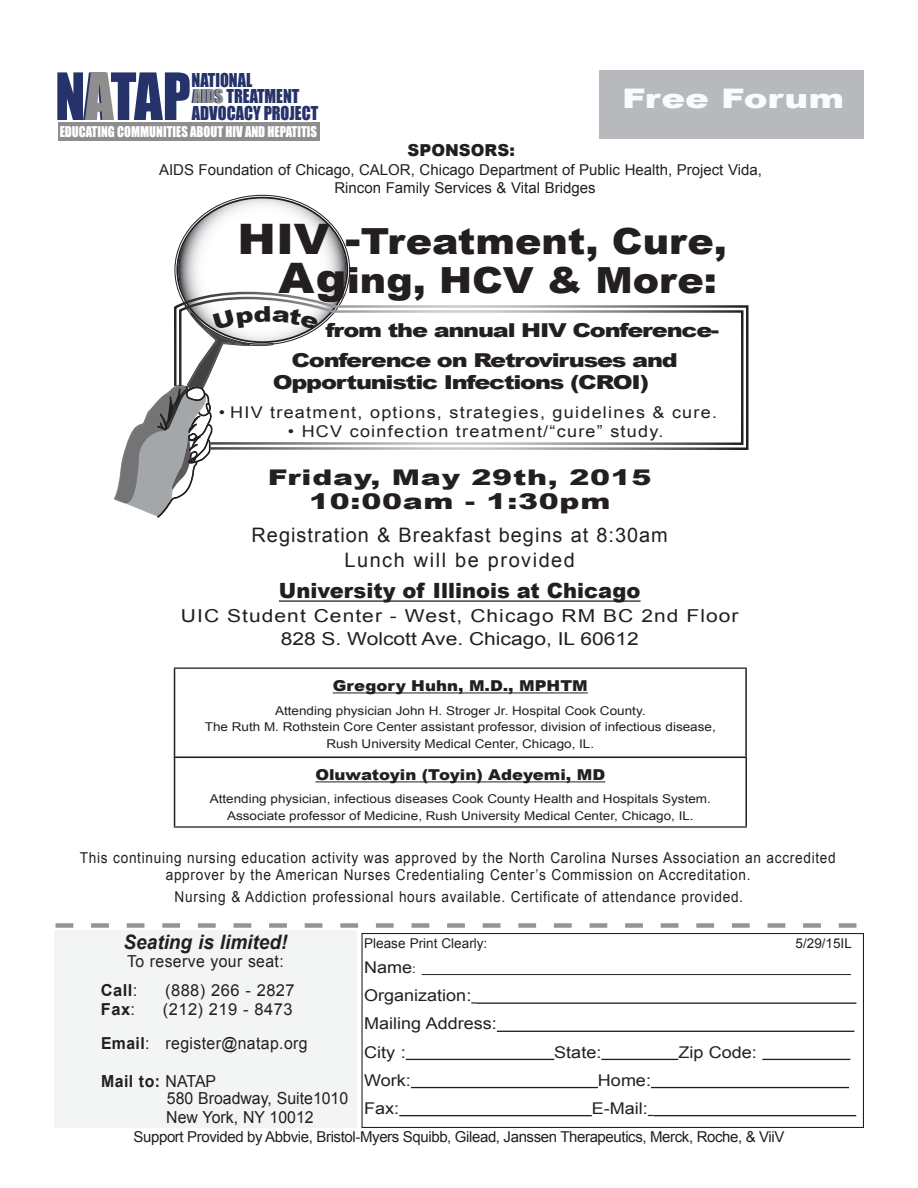
<style>
.page{position:relative;width:918px;height:1188px;background:#fff}
.page>*{position:absolute;margin:0;border:0;box-sizing:border-box;transform-origin:0 0}
.t1{font:60.15px "Impact";letter-spacing:-.03em;color:#26336b;scale:.93 1}
.t2{font:900 36px "Arial";color:#231f20;scale:1.1 1}
.t3{font:900 27px "Arial";color:#f7fcfd;scale:1.32 1}
.t4{font:900 21.6px "Arial";letter-spacing:.025em;color:#231f20;scale:1.39 1}
.t5{font:900 21px "Arial";color:#231f20}
.t6{font:19.95px "Arial";letter-spacing:.05em;color:#231f20}
.t7{font:19.95px "Arial";letter-spacing:.075em;color:#231f20}
.t8{font:italic 700 19.95px "Arial";color:#231f20;scale:.96 1}
.t9{font:900 19.2px/22.5px "Arial";letter-spacing:-.05em;color:#231f20;scale:1.25 1}
.t10{font:17.85px "Arial";letter-spacing:.05em;color:#231f20;scale:1.18 1}
.t11{font:17.85px "Arial";color:#231f20;scale:1.18 1}
.t12{font:17.55px/16.8px "Impact";color:#26336b;scale:.93 1}
.t13{font:17.25px "Impact";color:#26336b;scale:.94 1}
.t14{font:16.65px "Arial";color:#231f20;scale:.96 1}
.t15{font:700 16.65px "Arial";letter-spacing:.025em;color:#231f20;scale:.96 1}
.t16{font:16.5px "Arial";letter-spacing:.025em;color:#231f20;scale:.96 1}
.t17{font:16.5px "Arial";letter-spacing:.025em;color:#231f20}
.t18{font:700 16.5px "Arial";letter-spacing:.025em;color:#231f20}
.t19{font:900 16.5px "Arial";color:#231f20}
.t20{font:16.2px "Arial";letter-spacing:.07em;color:#231f20;scale:1.11 1}
.t21{font:16.2px "Arial";color:#231f20;scale:1.11 1}
.t22{font:15px/16.5px "Arial";letter-spacing:.05em;color:#231f20;text-align:center;scale:.91 1}
.t23{font:15px "Arial";color:#231f20}
.t24{font:15px "Arial";letter-spacing:-.025em;color:#231f20}
.t25{font:900 15px "Arial";color:#231f20;scale:1.1 1}
.t26{font:13.65px "Impact";color:#fff;scale:.93 1}
.t27{font:13.5px "Arial";color:#231f20}
.t28{font:12.15px/16.5px "Arial";color:#231f20;text-align:center;scale:1.11 1}
.s1{color:#8e8e8f}
.s2{font-size:42px}
.s3{font-weight:400}
.s4{font-weight:700}
.s5{font-size:12.15px}
</style>
<div class="page">
<div style="left:54px;top:930px;width:303px;height:198px;background:#f3f4f4"></div>
<div style="left:58px;top:123px;width:262px;height:18px;background:#8e8e8f"></div>
<svg style="left:56px;top:923px;width:800px;height:5px"></svg>
<div style="left:599px;top:70px;width:265px;height:70px;background:#b8b9bc"></div>
<hr style="left:422px;top:974px;width:429px;height:1px;background:#231f20">
<svg style="left:471px;top:1002px;width:6px;height:2px"></svg>
<hr style="left:477px;top:1002px;width:379px;height:2px;background:#231f20">
<hr style="left:497px;top:1031px;width:357px;height:1px;background:#231f20">
<hr style="left:406px;top:1059px;width:148px;height:1px;background:#231f20">
<hr style="left:601px;top:1059px;width:77px;height:1px;background:#231f20">
<hr style="left:762px;top:1059px;width:88px;height:1px;background:#231f20">
<hr style="left:411px;top:1087px;width:187px;height:1px;background:#231f20">
<hr style="left:651px;top:1087px;width:198px;height:1px;background:#231f20">
<hr style="left:399px;top:1115px;width:193px;height:1px;background:#231f20">
<hr style="left:653px;top:1115px;width:203px;height:1px;background:#231f20">
<div style="left:362px;top:933px;width:502px;height:195px;border:1px solid #231f20"></div>
<hr style="left:174px;top:667px;width:573px;height:2px;background:#231f20">
<hr style="left:174px;top:669px;width:1px;height:88px;background:#231f20">
<hr style="left:745px;top:669px;width:2px;height:88px;background:#231f20">
<hr style="left:333px;top:692px;width:255px;height:1px;background:#231f20">
<hr style="left:174px;top:757px;width:573px;height:1px;background:#231f20">
<hr style="left:174px;top:826px;width:573px;height:2px;background:#231f20">
<hr style="left:174px;top:758px;width:1px;height:68px;background:#231f20">
<hr style="left:745px;top:758px;width:2px;height:68px;background:#231f20">
<hr style="left:315px;top:781px;width:290px;height:1px;background:#231f20">
<hr style="left:279px;top:600px;width:362px;height:2px;background:#231f20">
<svg style="left:175px;top:195px;width:175px;height:150px"></svg>
<svg style="left:178px;top:291px;width:571px;height:159px"></svg>
<svg style="left:114px;top:296px;width:205px;height:222px"></svg>
<p class="t1" style="left:55px;top:59px;width:147px">NATAP</p>
<p class="t12" style="left:192px;top:71px;width:138px">NATIONAL<br><span class="s1">AIDS</span> TREATMENT<br>ADVOCACY PROJECT</p>
<p class="t26" style="left:60px;top:123px;width:278px">EDUCATING COMMUNITIES ABOUT HIV AND HEPATITIS</p>
<p class="t13" style="left:192px;top:85px;width:34px">AIDS</p>
<p class="t19" style="left:408px;top:140px;width:109px">SPONSORS:</p>
<p class="t3" style="left:622px;top:84px;width:170px">Free Forum</p>
<p class="t23" style="left:159px;top:160px;width:604px">AIDS Foundation of Chicago, CALOR, Chicago Department of Public Health, Project Vida,</p>
<p class="t23" style="left:334px;top:178px;width:263px">Rincon Family Services &amp; Vital Bridges</p>
<p class="t2" style="left:238px;top:221px;width:446px"><span class="s2">HIV -</span>Treatment, Cure,</p>
<p class="t2" style="left:278px;top:260px;width:400px"><span class="s2">Ag</span>ing, HCV &amp; More:</p>
<p class="t9" style="left:325px;top:319px;width:316px">from the annual HIV Conference-</p>
<p class="t9" style="left:273px;top:349px;width:326px;text-indent:19px">Conference on Retroviruses and<br>Opportunistic Infections (CROI)</p>
<p class="t20" style="left:219px;top:401px;width:450px">• HIV treatment, options, strategies, guidelines &amp; cure.</p>
<p class="t20" style="left:288px;top:421px;width:340px">• HCV coinfection treatment/“cure” study.</p>
<p class="t4" style="left:268px;top:466px;width:278px">Friday, May 29th, 2015</p>
<p class="t4" style="left:309px;top:490px;width:218px">10:00am - 1:30pm</p>
<p class="t6" style="left:252px;top:522px;width:418px">Registration &amp; Breakfast begins at 8:30am</p>
<p class="t7" style="left:345px;top:547px;width:232px">Lunch will be provided</p>
<p class="t5" style="left:279px;top:579px;width:363px">University of Illinois at Chicago</p>
<p class="t10" style="left:181px;top:605px;width:474px">UIC Student Center - West, Chicago RM BC 2nd Floor</p>
<p class="t11" style="left:281px;top:627px;width:305px">828 S. Wolcott Ave. Chicago, IL 60612</p>
<p class="t25" style="left:333px;top:677px;width:234px">Gregory Huhn, M.D., MPHTM</p>
<p class="t28" style="left:205px;top:702px;width:462px">Attending physician John H. Stroger Jr. Hospital Cook County.<br>The Ruth M. Rothstein Core Center assistant professor, division of infectious disease,<br>Rush University Medical Center, Chicago, IL.</p>
<p class="t25" style="left:315px;top:766px;width:265px">Oluwatoyin (Toyin) Adeyemi, MD</p>
<p class="t28" style="left:210px;top:791px;width:453px">Attending physician, infectious diseases Cook County Health and Hospitals System.</p>
<p class="t28" style="left:227px;top:807px;width:422px">Associate professor of Medicine, Rush University Medical Center, Chicago, IL.</p>
<p class="t22" style="left:80px;top:850px;width:832px">This continuing nursing education activity was approved by the North Carolina Nurses Association an accredited approver by the American Nurses Credentialing Center’s Commission on Accreditation.</p>
<p class="t22" style="left:175px;top:889px;width:626px">Nursing &amp; Addiction professional hours available. Certificate of attendance provided.</p>
<p class="t8" style="left:123px;top:929px;width:172px">Seating is limited!</p>
<p class="t16" style="left:127px;top:950px;width:165px">To reserve your seat:</p>
<p class="t18" style="left:101px;top:979px;width:38px">Call<span class="s3">:</span></p>
<p class="t17" style="left:165px;top:979px;width:131px">(888) 266 - 2827</p>
<p class="t18" style="left:101px;top:999px;width:36px">Fax<span class="s3">:</span></p>
<p class="t17" style="left:163px;top:999px;width:131px">(212) 219 - 8473</p>
<p class="t16" style="left:101px;top:1032px;width:217px"><span class="s4">Email</span>: register@natap.org</p>
<p class="t15" style="left:101px;top:1070px;width:121px">Mail to: <span class="s3">NATAP</span></p>
<p class="t14" style="left:167px;top:1087px;width:191px">580 Broadway, Suite1010</p>
<p class="t14" style="left:166px;top:1107px;width:155px">New York, NY 10012</p>
<p class="t27" style="left:364px;top:934px;width:125px">Please Print Clearly:</p>
<p class="t27" style="left:796px;top:934px;width:58px">5/29/15IL</p>
<p class="t20" style="left:364px;top:957px;width:48px">Name<span class="s5">:</span></p>
<p class="t21" style="left:364px;top:985px;width:98px">Organization:</p>
<p class="t21" style="left:364px;top:1013px;width:121px">Mailing Address:</p>
<p class="t20" style="left:364px;top:1041px;width:39px">City :</p>
<p class="t20" style="left:554px;top:1041px;width:44px">State:</p>
<p class="t20" style="left:678px;top:1041px;width:72px">Zip Code:</p>
<p class="t20" style="left:364px;top:1069px;width:44px">Work:</p>
<p class="t20" style="left:598px;top:1069px;width:49px">Home:</p>
<p class="t20" style="left:364px;top:1097px;width:33px">Fax:</p>
<p class="t20" style="left:592px;top:1097px;width:52px">E-Mail:</p>
<p class="t24" style="left:134px;top:1127px;width:652px">Support Provided by Abbvie, Bristol-Myers Squibb, Gilead, Janssen Therapeutics, Merck, Roche, &amp; ViiV</p>
</div>
